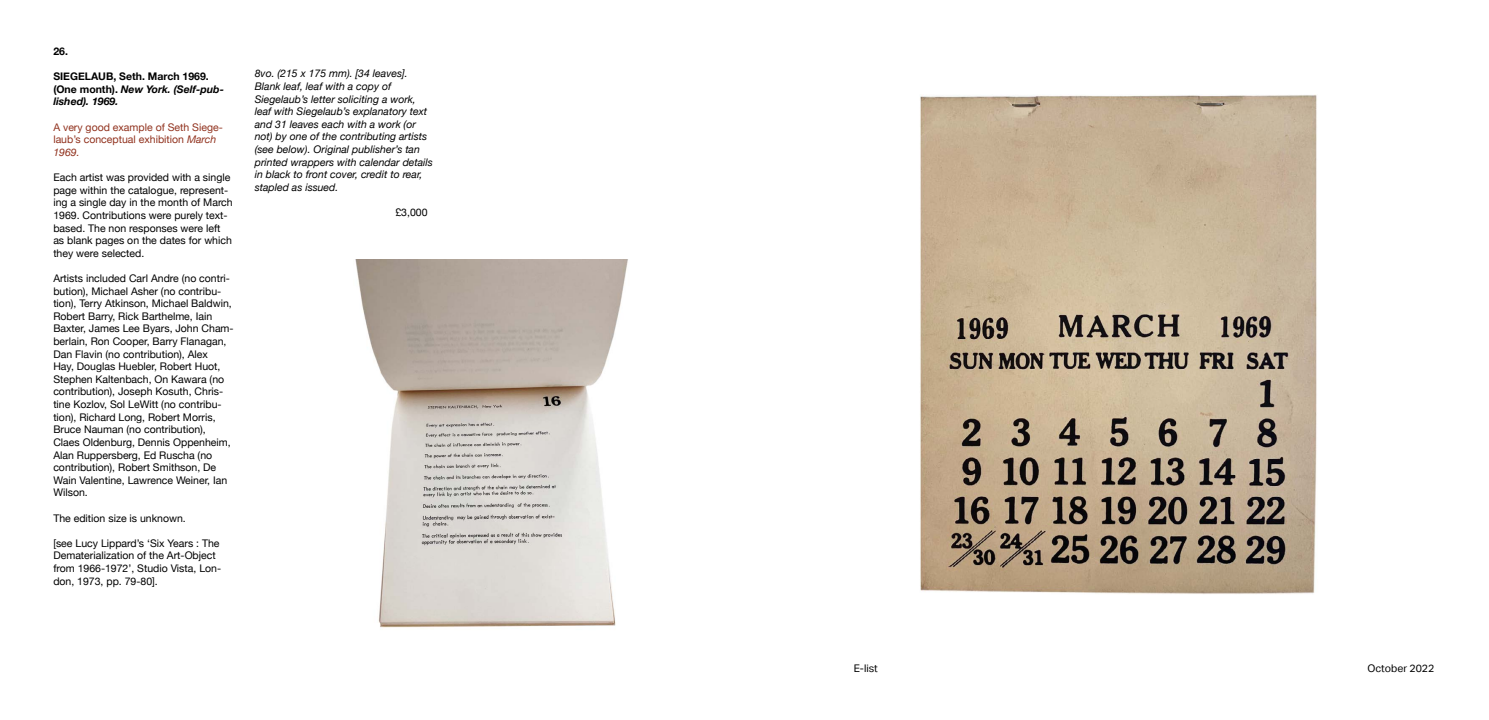
<style>
.page{position:relative;width:1489px;height:720px;background:#fff}
.page>*{position:absolute;margin:0;border:0;box-sizing:border-box;transform-origin:0 0}
.t1{font:10.5px/12.6px "Helvetica Neue";color:#000}
.t2{font:italic 10.5px/12.6px "Helvetica Neue";color:#000}
.t3{font:700 10.5px/12.6px "Helvetica Neue";color:#000}
.t4{font:10.5px/12.6px "Helvetica Neue";color:#91321e}
.t5{font:10.5px "Aktiv Grotesk";color:#000}
.s1{font-style:italic}
</style>
<div class="page">
<img style="left:355px;top:259px;width:273px;height:369px">
<img style="left:920px;top:95px;width:397px;height:499px">
<p class="t3" style="left:53px;top:45px;width:16px">26.</p>
<p class="t3" style="left:53px;top:70px;width:172px">SIEGELAUB, Seth. March 1969. (One month). <span class="s1">New York. (Self-pub&shy;lished). 1969.</span></p>
<p class="t4" style="left:53px;top:121px;width:171px">A very good example of Seth Siege&shy;laub’s conceptual exhibition <span class="s1">March<br>1969.</span></p>
<p class="t1" style="left:53px;top:171px;width:181px">Each artist was provided with a single page within the catalogue, represent&shy;ing a single day in the month of March 1969. Contributions were purely text&shy;based. The non responses were left as blank pages on the dates for which they were selected.</p>
<p class="t1" style="left:53px;top:272px;width:182px">Artists included Carl Andre (no contri&shy;bution), Michael Asher (no contribu&shy;tion), Terry Atkinson, Michael Baldwin, Robert Barry, Rick Barthelme, Iain Baxter, James Lee Byars, John Cham&shy;berlain, Ron Cooper, Barry Flanagan, Dan Flavin (no contribution), Alex<br>Hay, Douglas Huebler, Robert Huot, Stephen Kaltenbach, On Kawara (no contribution), Joseph Kosuth, Chris&shy;tine Kozlov, Sol LeWitt (no contribu&shy;tion), Richard Long, Robert Morris, Bruce Nauman (no contribution), Claes Oldenburg, Dennis Oppenheim, Alan Ruppersberg, Ed Ruscha (no contribution), Robert Smithson, De Wain Valentine, Lawrence Weiner, Ian Wilson.</p>
<p class="t1" style="left:53px;top:512px;width:134px">The edition size is unknown.</p>
<p class="t1" style="left:53px;top:537px;width:169px">[see Lucy Lippard’s ‘Six Years : The Dematerialization of the Art-Object from 1966-1972’, Studio Vista, Lon&shy;don, 1973, pp. 79-80].</p>
<p class="t2" style="left:255px;top:68px;width:180px">8vo. (215 x 175 mm). [34 leaves].<br>Blank leaf, leaf with a copy of Siegelaub’s letter soliciting a work, leaf with Siegelaub’s explanatory text and 31 leaves each with a work (or not) by one of the contributing artists (see below). Original publisher’s tan printed wrappers with calendar details in black to front cover, credit to rear, stapled as issued.</p>
<p class="t1" style="left:395px;top:206px;width:34px">£3,000</p>
<p class="t5" style="left:853px;top:661px;width:26px">E-list</p>
<p class="t5" style="left:1367px;top:661px;width:69px">October 2022</p>
</div>
